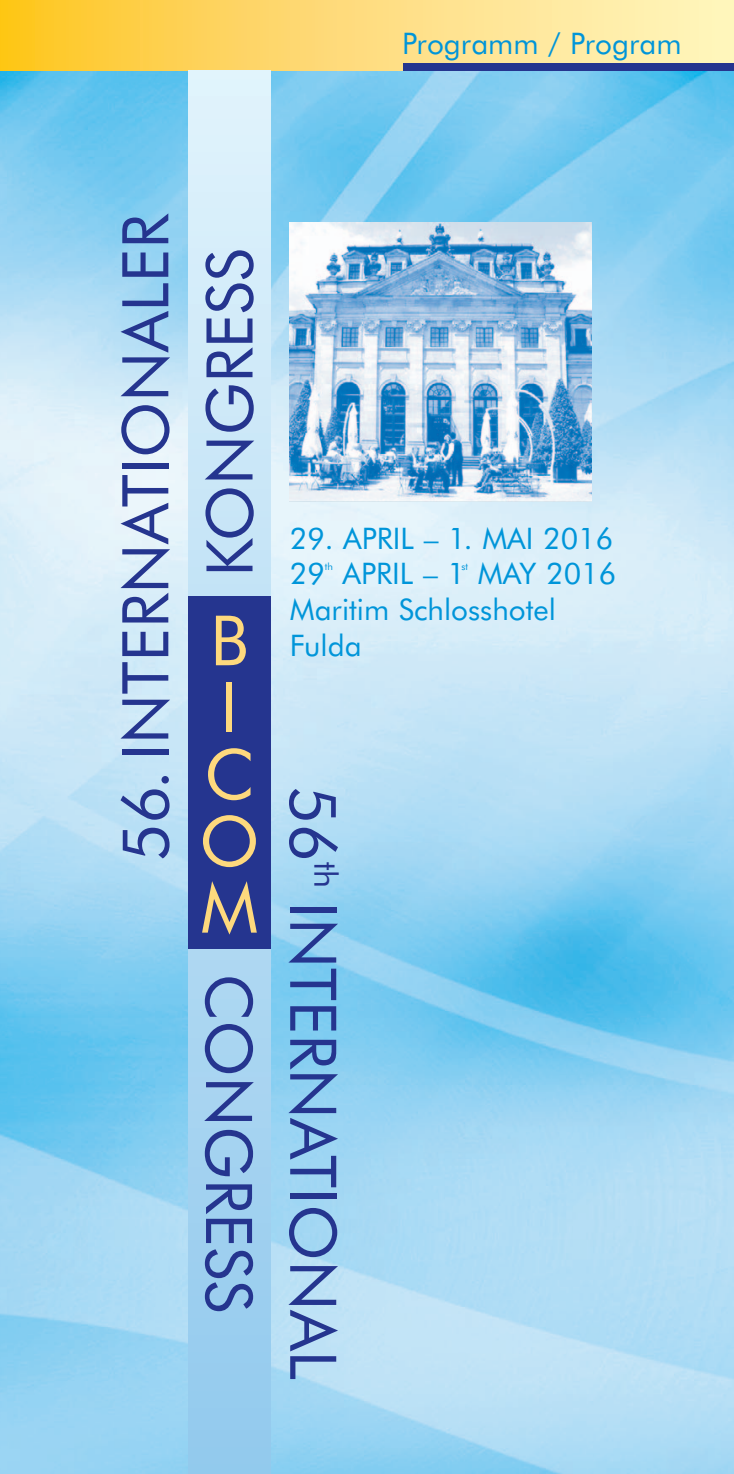
<style>
.page{position:relative;width:734px;height:1474px;background:#fff}
.page>*{position:absolute;margin:0;border:0;box-sizing:border-box;transform-origin:0 0}
.t1{font:69.3px/66.9px "Futura BT";color:#fed97d;text-align:center}
.t2{font:64.4px/84.2px "Futura BT";color:#25358f}
.t3{font:29.75px/35.7px "Futura BT";color:#0095d9}
.t4{font:9.97px "Futura BT";color:#0095d9}
</style>
<div class="page">
<img style="left:0;top:70px;width:734px;height:1403px">
<svg style="left:0;top:0;width:734px;height:70px"></svg>
<svg style="left:188px;top:70px;width:82px;height:1403px"></svg>
<div style="left:188px;top:596px;width:82px;height:353px;background:#25358f"></div>
<img style="left:290px;top:223px;width:301px;height:279px">
<div style="left:404px;top:63px;width:330px;height:7px;background:#25358f"></div>
<p class="t3" style="left:402px;top:28px;width:281px">Programm / Program</p>
<h2 class="t2" style="left:108px;top:576px;width:365px;text-indent:-285px;rotate:-90deg">56.INTERNATIONALER<br>KONGRESS</h2>
<p class="t3" style="left:290px;top:523px;width:325px">29. APRIL – 1. MAI 2016<br>29</p>
<p class="t4" style="left:325px;top:562px;width:10px">th</p>
<p class="t3" style="left:342px;top:558px;width:275px">APRIL – 1 MAY 2016</p>
<p class="t4" style="left:461px;top:562px;width:8px">st</p>
<p class="t3" style="left:290px;top:594px;width:268px">Maritim Schlosshotel<br>Fulda</p>
<h1 class="t1" style="left:199px;top:612px;width:62px">B<br>I<br>C<br>O<br>M</h1>
<h2 class="t2" style="left:350px;top:974px;width:407px;text-indent:-188px;rotate:90deg">56<sup>th</sup> INTERNATIONAL<br>CONGRESS</h2>
</div>
